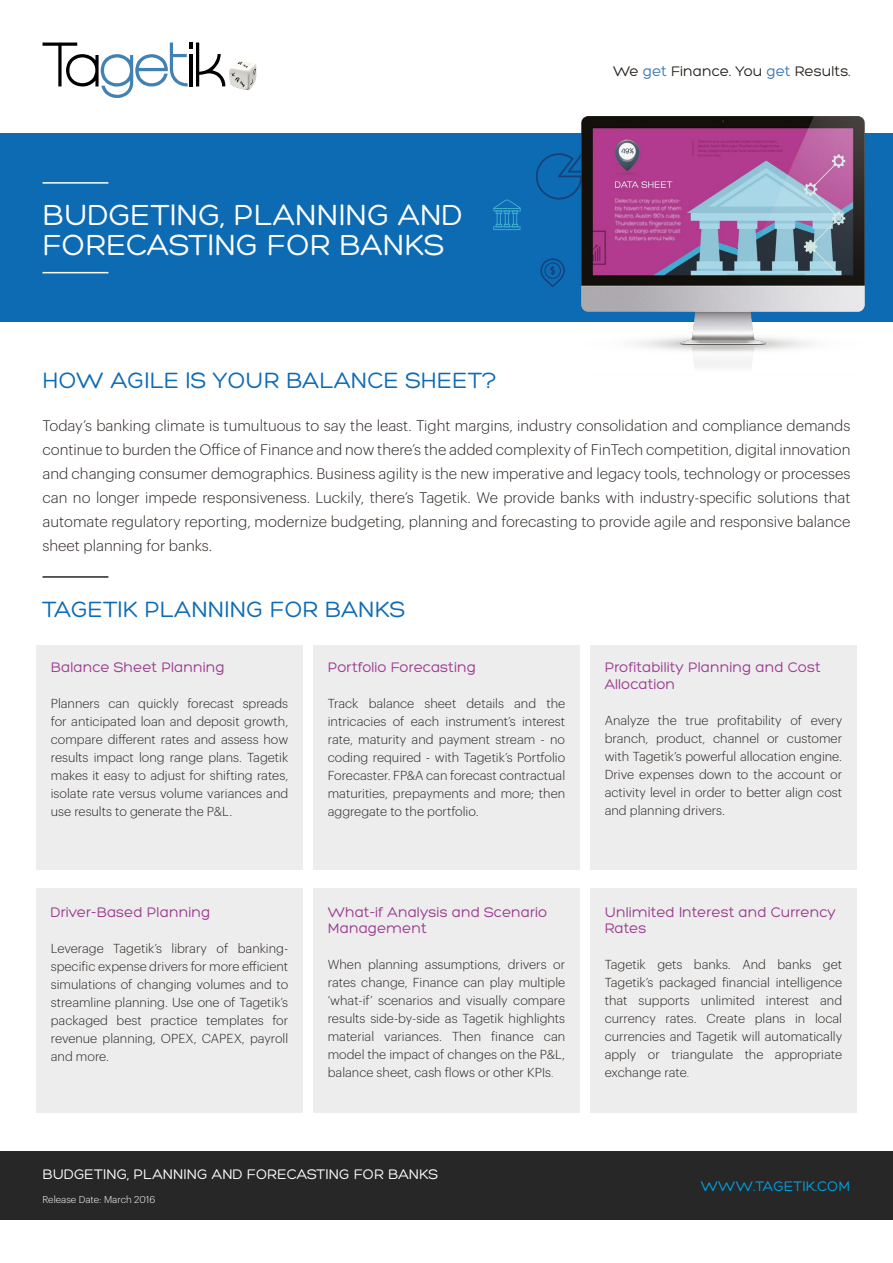
<style>
.page{position:relative;width:893px;height:1263px;background:#fff}
.page>*{position:absolute;margin:0;border:0;box-sizing:border-box;transform-origin:0 0}
.t1{font:31.5px/30px "Hero";color:#fff}
.t2{font:24px "Hero";color:#0d6bb4}
.t3{font:300 15px/24px "Graphik";color:#2a2522;text-align:justify}
.t4{font:15px/16.5px "Hero";color:#9b3c8f}
.t5{font:15px "Hero";color:#fff}
.t6{font:15px "Hero";color:#2a2522}
.t7{font:15px "Hero";color:#009fe3}
.t8{font:300 12.75px/18px "Graphik";color:#2a2522;text-align:justify}
.t9{font:300 9.75px "Graphik";color:#fff}
.s1{color:#397bb2}
.s2{font-size:10.5px}
</style>
<div class="page">
<div style="left:0;top:133px;width:893px;height:189px;background:#0d6bb4"></div>
<div style="left:0;top:1151px;width:893px;height:68px;background:#262726"></div>
<svg style="left:536px;top:153px;width:44px;height:47px"></svg>
<svg style="left:540px;top:258px;width:25px;height:29px"></svg>
<svg style="left:43px;top:43px;width:182px;height:55px"></svg>
<img style="left:229px;top:61px;width:27px;height:29px">
<hr style="left:43px;top:182px;width:65px;height:2px;background:#fff">
<hr style="left:43px;top:272px;width:65px;height:1px;background:#fff">
<img style="left:580px;top:117px;width:285px;height:250px">
<svg style="left:493px;top:227px;width:27px;height:3px"></svg>
<svg style="left:493px;top:200px;width:28px;height:27px"></svg>
<hr style="left:43px;top:576px;width:65px;height:2px;background:#262726">
<div style="left:37px;top:645px;width:266px;height:224px;background:#ededed"></div>
<div style="left:37px;top:888px;width:266px;height:224px;background:#ededed"></div>
<div style="left:313px;top:645px;width:266px;height:224px;background:#ededed"></div>
<div style="left:313px;top:888px;width:266px;height:224px;background:#ededed"></div>
<div style="left:590px;top:645px;width:266px;height:224px;background:#ededed"></div>
<div style="left:590px;top:888px;width:266px;height:224px;background:#ededed"></div>
<h1 class="t1" style="left:43px;top:200px;width:422px">BUDGETING, PLANNING AND<br>FORECASTING FOR BANKS</h1>
<h2 class="t2" style="left:43px;top:368px;width:456px">HOW AGILE IS YOUR BALANCE SHEET?</h2>
<p class="t6" style="left:613px;top:63px;width:239px">We <span class="s1">get</span> Finance. You <span class="s1">get</span> Results.</p>
<p class="t3" style="left:43px;top:413px;width:809px">Today’s banking climate is tumultuous to say the least. Tight margins, industry consolidation and compliance demands continue to burden the Office of Finance and now there’s the added complexity of FinTech competition, digital innovation and changing consumer demographics. Business agility is the new imperative and legacy tools, technology or processes can no longer impede responsiveness. Luckily, there’s Tagetik. We provide banks with industry-specific solutions that automate regulatory reporting, modernize budgeting, planning and forecasting to provide agile and responsive balance sheet planning for banks.</p>
<h2 class="t2" style="left:43px;top:597px;width:364px">TAGETIK PLANNING FOR BANKS</h2>
<p class="t4" style="left:51px;top:659px;width:175px">Balance Sheet Planning</p>
<p class="t8" style="left:51px;top:694px;width:239px">Planners can quickly forecast spreads for anticipated loan and deposit growth, compare different rates and assess how results impact long range plans. Tagetik makes it easy to adjust for shifting rates, isolate rate versus volume variances and use results to generate the P&amp;L.</p>
<p class="t4" style="left:51px;top:903px;width:161px">Driver-Based Planning</p>
<p class="t8" style="left:51px;top:938px;width:239px">Leverage Tagetik’s library of banking&shy;specific expense drivers for more efficient simulations of changing volumes and to streamline planning. Use one of Tagetik’s packaged best practice templates for revenue planning, OPEX, CAPEX, payroll and more.</p>
<p class="t4" style="left:328px;top:659px;width:150px">Portfolio Forecasting</p>
<p class="t8" style="left:328px;top:694px;width:239px">Track balance sheet details and the intricacies of each instrument’s interest rate, maturity and payment stream - no coding required - with Tagetik’s Portfolio Forecaster. FP&amp;A can forecast contractual maturities, prepayments and more; then aggregate to the portfolio.</p>
<p class="t4" style="left:328px;top:903px;width:221px">What-if Analysis and Scenario<br>Management</p>
<p class="t8" style="left:328px;top:954px;width:239px">When planning assumptions, drivers or rates change, Finance can play multiple ‘what-if’ scenarios and visually compare results side-by-side as Tagetik highlights material variances. Then finance can model the impact of changes on the P&amp;L, balance sheet, cash flows or other KPIs<span class="s2">.</span></p>
<p class="t5" style="left:43px;top:1167px;width:397px">BUDGETING, PLANNING AND FORECASTING FOR BANKS</p>
<p class="t9" style="left:43px;top:1192px;width:114px">Release Date: March 2016</p>
<p class="t4" style="left:605px;top:659px;width:218px">Profitability Planning and Cost<br>Allocation</p>
<p class="t8" style="left:605px;top:710px;width:239px">Analyze the true profitability of every branch, product, channel or customer with Tagetik’s powerful allocation engine.<br>Drive expenses down to the account or activity level in order to better align cost and planning drivers.</p>
<p class="t4" style="left:605px;top:903px;width:233px">Unlimited Interest and Currency<br>Rates</p>
<p class="t8" style="left:605px;top:954px;width:239px">Tagetik gets banks. And banks get Tagetik’s packaged financial intelligence that supports unlimited interest and currency rates. Create plans in local currencies and Tagetik will automatically apply or triangulate the appropriate exchange rate<span class="s2">.</span></p>
<p class="t7" style="left:701px;top:1178px;width:151px">WWW.TAGETIK.COM</p>
</div>
